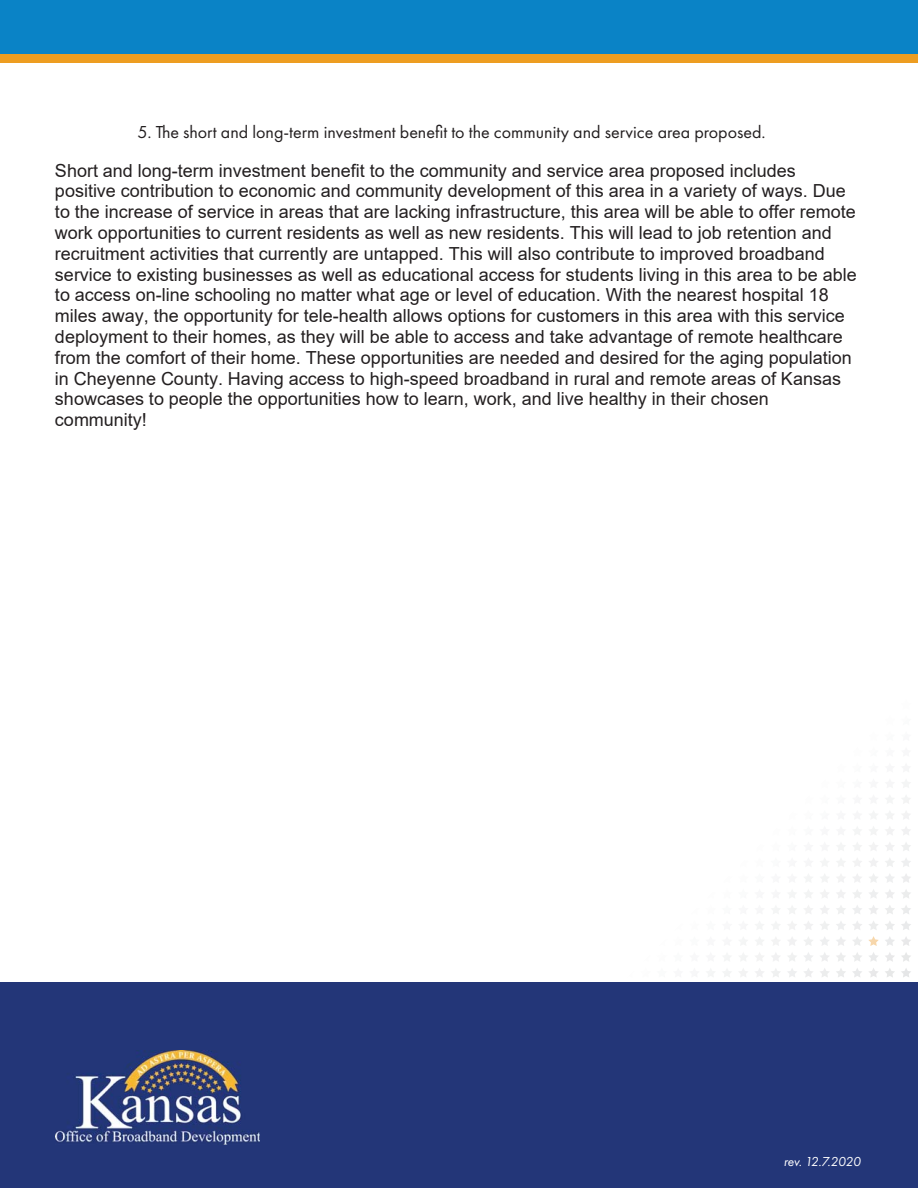
<style>
.page{position:relative;width:918px;height:1188px;background:#fff}
.page>*{position:absolute;margin:0;border:0;box-sizing:border-box;transform-origin:0 0}
.t1{font:18px/20.9px "Arial";color:#231f20}
.t2{font:18px "Futura PT";color:#231f20}
.t3{font:italic 13.5px "Futura PT";letter-spacing:-.01em;color:#fff}
</style>
<div class="page">
<svg style="left:902px;top:780px;width:8px;height:7px"></svg>
<svg style="left:886px;top:796px;width:8px;height:7px"></svg>
<svg style="left:902px;top:796px;width:8px;height:7px"></svg>
<svg style="left:870px;top:811px;width:7px;height:8px"></svg>
<svg style="left:886px;top:811px;width:8px;height:8px"></svg>
<svg style="left:902px;top:811px;width:8px;height:8px"></svg>
<svg style="left:838px;top:843px;width:7px;height:8px"></svg>
<svg style="left:853px;top:827px;width:8px;height:24px"></svg>
<svg style="left:869px;top:827px;width:9px;height:24px"></svg>
<svg style="left:885px;top:827px;width:9px;height:24px"></svg>
<svg style="left:902px;top:827px;width:9px;height:24px"></svg>
<svg style="left:822px;top:860px;width:7px;height:6px"></svg>
<svg style="left:837px;top:859px;width:8px;height:7px"></svg>
<svg style="left:853px;top:858px;width:9px;height:8px"></svg>
<svg style="left:869px;top:858px;width:9px;height:8px"></svg>
<svg style="left:885px;top:858px;width:9px;height:9px"></svg>
<svg style="left:901px;top:858px;width:10px;height:9px"></svg>
<svg style="left:806px;top:874px;width:23px;height:8px"></svg>
<svg style="left:837px;top:875px;width:8px;height:7px"></svg>
<svg style="left:853px;top:874px;width:9px;height:8px"></svg>
<svg style="left:869px;top:874px;width:9px;height:8px"></svg>
<svg style="left:885px;top:874px;width:9px;height:9px"></svg>
<svg style="left:902px;top:874px;width:9px;height:9px"></svg>
<svg style="left:790px;top:892px;width:6px;height:6px"></svg>
<svg style="left:805px;top:890px;width:24px;height:8px"></svg>
<svg style="left:837px;top:890px;width:8px;height:8px"></svg>
<svg style="left:853px;top:890px;width:8px;height:8px"></svg>
<svg style="left:869px;top:889px;width:9px;height:9px"></svg>
<svg style="left:886px;top:890px;width:8px;height:8px"></svg>
<svg style="left:902px;top:890px;width:9px;height:8px"></svg>
<svg style="left:757px;top:924px;width:7px;height:5px"></svg>
<svg style="left:772px;top:908px;width:8px;height:22px"></svg>
<svg style="left:788px;top:906px;width:9px;height:24px"></svg>
<svg style="left:804px;top:905px;width:25px;height:25px"></svg>
<svg style="left:836px;top:906px;width:10px;height:24px"></svg>
<svg style="left:853px;top:905px;width:9px;height:25px"></svg>
<svg style="left:869px;top:905px;width:9px;height:25px"></svg>
<svg style="left:885px;top:905px;width:10px;height:25px"></svg>
<svg style="left:901px;top:905px;width:10px;height:25px"></svg>
<svg style="left:741px;top:937px;width:23px;height:8px"></svg>
<svg style="left:772px;top:938px;width:8px;height:7px"></svg>
<svg style="left:788px;top:937px;width:8px;height:9px"></svg>
<svg style="left:804px;top:937px;width:25px;height:9px"></svg>
<svg style="left:836px;top:937px;width:10px;height:9px"></svg>
<svg style="left:853px;top:937px;width:9px;height:9px"></svg>
<svg style="left:868px;top:936px;width:11px;height:10px"></svg>
<svg style="left:885px;top:937px;width:9px;height:9px"></svg>
<svg style="left:901px;top:937px;width:10px;height:9px"></svg>
<svg style="left:724px;top:956px;width:7px;height:5px"></svg>
<svg style="left:739px;top:953px;width:25px;height:8px"></svg>
<svg style="left:772px;top:953px;width:8px;height:8px"></svg>
<svg style="left:788px;top:953px;width:8px;height:8px"></svg>
<svg style="left:804px;top:952px;width:25px;height:9px"></svg>
<svg style="left:837px;top:953px;width:8px;height:8px"></svg>
<svg style="left:853px;top:952px;width:9px;height:9px"></svg>
<svg style="left:869px;top:952px;width:9px;height:9px"></svg>
<svg style="left:885px;top:952px;width:9px;height:10px"></svg>
<svg style="left:902px;top:953px;width:9px;height:9px"></svg>
<svg style="left:708px;top:972px;width:6px;height:5px"></svg>
<svg style="left:723px;top:970px;width:8px;height:7px"></svg>
<svg style="left:740px;top:968px;width:24px;height:9px"></svg>
<svg style="left:772px;top:969px;width:8px;height:8px"></svg>
<svg style="left:788px;top:969px;width:9px;height:8px"></svg>
<svg style="left:804px;top:968px;width:25px;height:9px"></svg>
<svg style="left:836px;top:969px;width:10px;height:8px"></svg>
<svg style="left:853px;top:968px;width:9px;height:9px"></svg>
<svg style="left:869px;top:968px;width:9px;height:9px"></svg>
<svg style="left:885px;top:968px;width:10px;height:9px"></svg>
<svg style="left:901px;top:968px;width:10px;height:9px"></svg>
<div style="left:0;top:983px;width:918px;height:205px;background:#233678"></div>
<div style="left:0;top:9px;width:918px;height:54px;background:#ed9d21"></div>
<div style="left:0;top:0;width:918px;height:54px;background:#0a83c6"></div>
<img style="left:56px;top:1051px;width:204px;height:94px">
<p class="t2" style="left:138px;top:124px;width:630px">5. The short and long-term investment benefit to the community and service area proposed.</p>
<p class="t1" style="left:55px;top:160px;width:803px">Short and long-term investment benefit to the community and service area proposed includes positive contribution to economic and community development of this area in a variety of ways. Due to the increase of service in areas that are lacking infrastructure, this area will be able to offer remote work opportunities to current residents as well as new residents. This will lead to job retention and recruitment activities that currently are untapped. This will also contribute to improved broadband service to existing businesses as well as educational access for students living in this area to be able to access on-line schooling no matter what age or level of education. With the nearest hospital 18 miles away, the opportunity for tele-health allows options for customers in this area with this service deployment to their homes, as they will be able to access and take advantage of remote healthcare from the comfort of their home. These opportunities are needed and desired for the aging population in Cheyenne County. Having access to high-speed broadband in rural and remote areas of Kansas showcases to people the opportunities how to learn, work, and live healthy in their chosen community!</p>
<p class="t3" style="left:784px;top:1154px;width:79px">rev. 12.7.2020</p>
</div>
